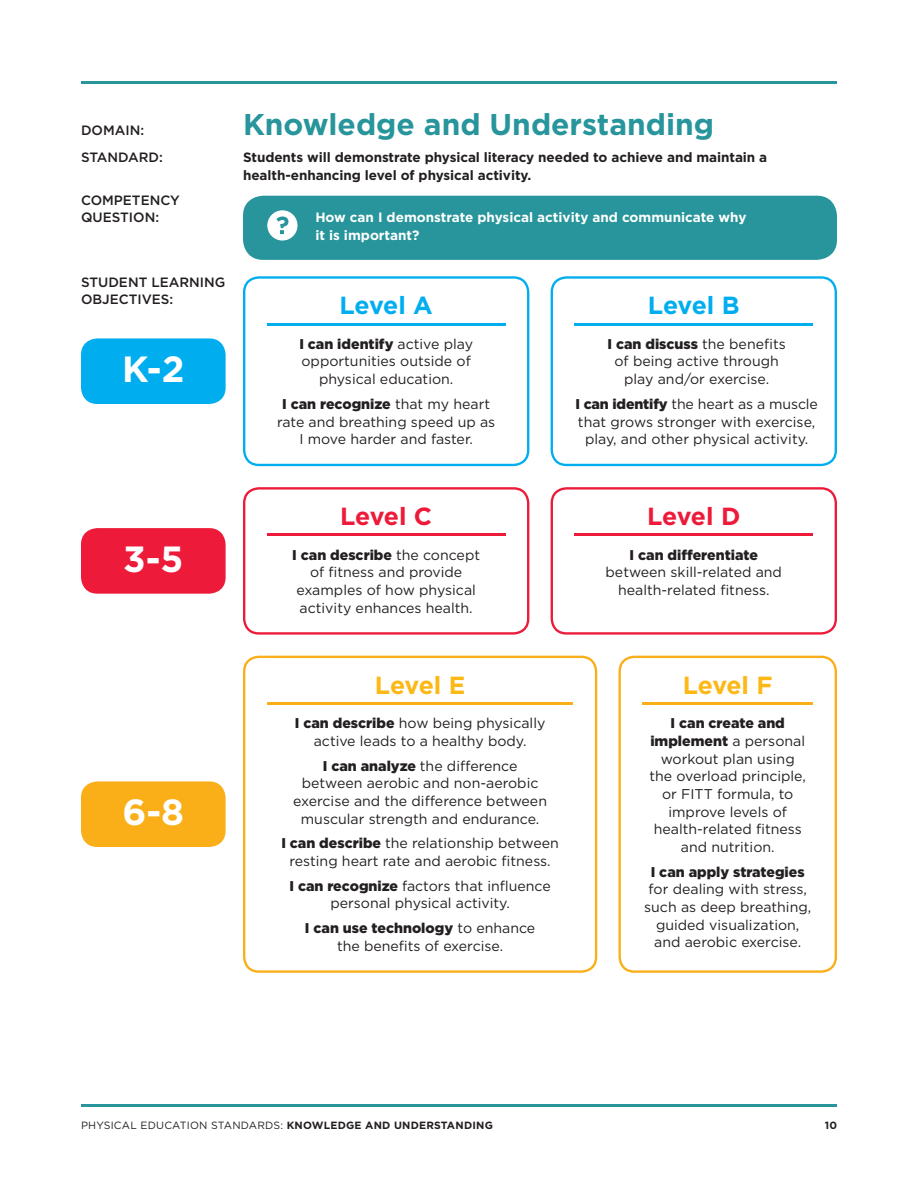
<style>
.page{position:relative;width:918px;height:1188px;background:#fff}
.page>*{position:absolute;margin:0;border:0;box-sizing:border-box;transform-origin:0 0}
.t1{font:700 36.45px "Gotham";color:#fff}
.t2{font:700 30px "Gotham";color:#27959b}
.t3{font:700 24.75px "Gotham";letter-spacing:-.015em;color:#00aeef}
.t4{font:700 24.75px "Gotham";letter-spacing:-.02em;color:#ed1a3a}
.t5{font:700 24.75px "Gotham";letter-spacing:-.02em;color:#fcb814}
.t6{font:14.1px/17.7px "Gotham";color:#231f20;text-align:center}
.t7{font:700 13.5px/18px "Gotham";letter-spacing:-.005em;color:#231f20}
.t8{font:700 13.5px/18px "Gotham";color:#fff}
.t9{font:500 13.5px "Gotham";color:#231f20}
.t10{font:10.5px "Gotham";letter-spacing:.02em;color:#231f20}
.t11{font:700 10.5px "Gotham";color:#231f20}
.s1{font-weight:900}
.s2{font-weight:700}
</style>
<div class="page">
<hr style="left:81px;top:81px;width:756px;height:3px;background:#27959b">
<hr style="left:81px;top:1104px;width:756px;height:3px;background:#27959b">
<div style="left:81px;top:338px;width:145px;height:66px;background:#00aeef;border-radius:16px"></div>
<div style="left:81px;top:528px;width:145px;height:66px;background:#ed1a3a;border-radius:16px"></div>
<div style="left:81px;top:781px;width:145px;height:66px;background:#faaf18;border-radius:16px"></div>
<hr style="left:267px;top:323px;width:238px;height:2px;background:#00aeef">
<hr style="left:575px;top:323px;width:238px;height:2px;background:#00aeef">
<div style="left:551px;top:276px;width:286px;height:190px;border:2px solid #00aeef;border-radius:15px"></div>
<div style="left:243px;top:276px;width:286px;height:190px;border:2px solid #00aeef;border-radius:15px"></div>
<hr style="left:267px;top:534px;width:238px;height:2px;background:#ed1a3a">
<hr style="left:575px;top:534px;width:238px;height:2px;background:#ed1a3a">
<div style="left:551px;top:487px;width:286px;height:148px;border:2px solid #ed1a3a;border-radius:15px"></div>
<div style="left:243px;top:487px;width:286px;height:148px;border:2px solid #ed1a3a;border-radius:15px"></div>
<hr style="left:267px;top:702px;width:306px;height:3px;background:#faaf18">
<div style="left:618px;top:656px;width:219px;height:317px;border:2px solid #faaf18;border-radius:15px"></div>
<div style="left:243px;top:656px;width:354px;height:317px;border:2px solid #faaf18;border-radius:15px"></div>
<hr style="left:643px;top:702px;width:170px;height:3px;background:#faaf18">
<div style="left:243px;top:196px;width:594px;height:64px;background:#27959b;border-radius:20px"></div>
<svg style="left:267px;top:210px;width:31px;height:31px"></svg>
<p class="t9" style="left:81px;top:121px;width:65px">DOMAIN:</p>
<p class="t2" style="left:243px;top:104px;width:473px">Knowledge and Understanding</p>
<p class="t9" style="left:81px;top:148px;width:83px">STANDARD:</p>
<p class="t7" style="left:243px;top:148px;width:526px">Students will demonstrate physical literacy needed to achieve and maintain a health-enhancing level of physical activity.</p>
<p class="t9" style="left:81px;top:192px;width:100px">COMPETENCY</p>
<p class="t9" style="left:81px;top:208px;width:80px">QUESTION:</p>
<p class="t8" style="left:315px;top:208px;width:433px">How can I demonstrate physical activity and communicate why it is important?</p>
<p class="t9" style="left:81px;top:273px;width:146px">STUDENT LEARNING</p>
<p class="t9" style="left:81px;top:290px;width:94px">OBJECTIVES:</p>
<p class="t1" style="left:122px;top:345px;width:64px">K-2</p>
<p class="t1" style="left:123px;top:535px;width:62px">3-5</p>
<p class="t1" style="left:122px;top:788px;width:63px">6-8</p>
<p class="t3" style="left:340px;top:289px;width:95px">Level A</p>
<p class="t3" style="left:648px;top:289px;width:93px">Level B</p>
<p class="t6" style="left:299px;top:335px;width:175px"><span class="s1">I can identify</span> active play opportunities outside of physical education.</p>
<p class="t6" style="left:277px;top:395px;width:220px"><span class="s1">I can recognize</span> that my heart rate and breathing speed up as<br>I move harder and faster.</p>
<p class="t6" style="left:608px;top:335px;width:180px"><span class="s1">I can discuss</span> the benefits of being active through play and/or exercise.</p>
<p class="t6" style="left:575px;top:395px;width:244px"><span class="s1">I can identify</span> the heart as a muscle that grows stronger with exercise, play, and other physical activity.</p>
<p class="t4" style="left:340px;top:500px;width:94px">Level C</p>
<p class="t4" style="left:647px;top:500px;width:95px">Level D</p>
<p class="t6" style="left:292px;top:546px;width:189px"><span class="s1">I can describe</span> the concept of fitness and provide examples of how physical activity enhances health.</p>
<p class="t6" style="left:606px;top:546px;width:178px"><span class="s1">I can differentiate </span>between skill-related and health-related fitness.</p>
<p class="t5" style="left:375px;top:668px;width:92px">Level E</p>
<p class="t5" style="left:683px;top:668px;width:92px">Level F</p>
<p class="t6" style="left:295px;top:714px;width:252px"><span class="s1">I can describe</span> how being physically active leads to a healthy body.</p>
<p class="t6" style="left:293px;top:756px;width:255px"><span class="s1">I can analyze</span> the difference between aerobic and non-aerobic exercise and the difference between muscular strength and endurance.</p>
<p class="t6" style="left:281px;top:834px;width:279px"><span class="s1">I can describe</span> the relationship between resting heart rate and aerobic fitness.</p>
<p class="t6" style="left:289px;top:877px;width:263px"><span class="s1">I can recognize</span> factors that influence personal physical activity.</p>
<p class="t6" style="left:305px;top:919px;width:232px"><span class="s1">I can use technology</span> to enhance the benefits of exercise.</p>
<p class="t6" style="left:649px;top:714px;width:158px"><span class="s1">I can create and implement</span> a personal workout plan using the overload principle, or FITT formula, to improve levels of health-related fitness and nutrition.</p>
<p class="t6" style="left:644px;top:863px;width:169px"><span class="s1">I can apply strategies </span>for dealing with stress, such as deep breathing, guided visualization, and aerobic exercise.</p>
<p class="t10" style="left:81px;top:1118px;width:413px">PHYSICAL EDUCATION STANDARDS: <span class="s2">KNOWLEDGE AND UNDERSTANDING</span></p>
<p class="t11" style="left:825px;top:1118px;width:14px">10</p>
</div>
